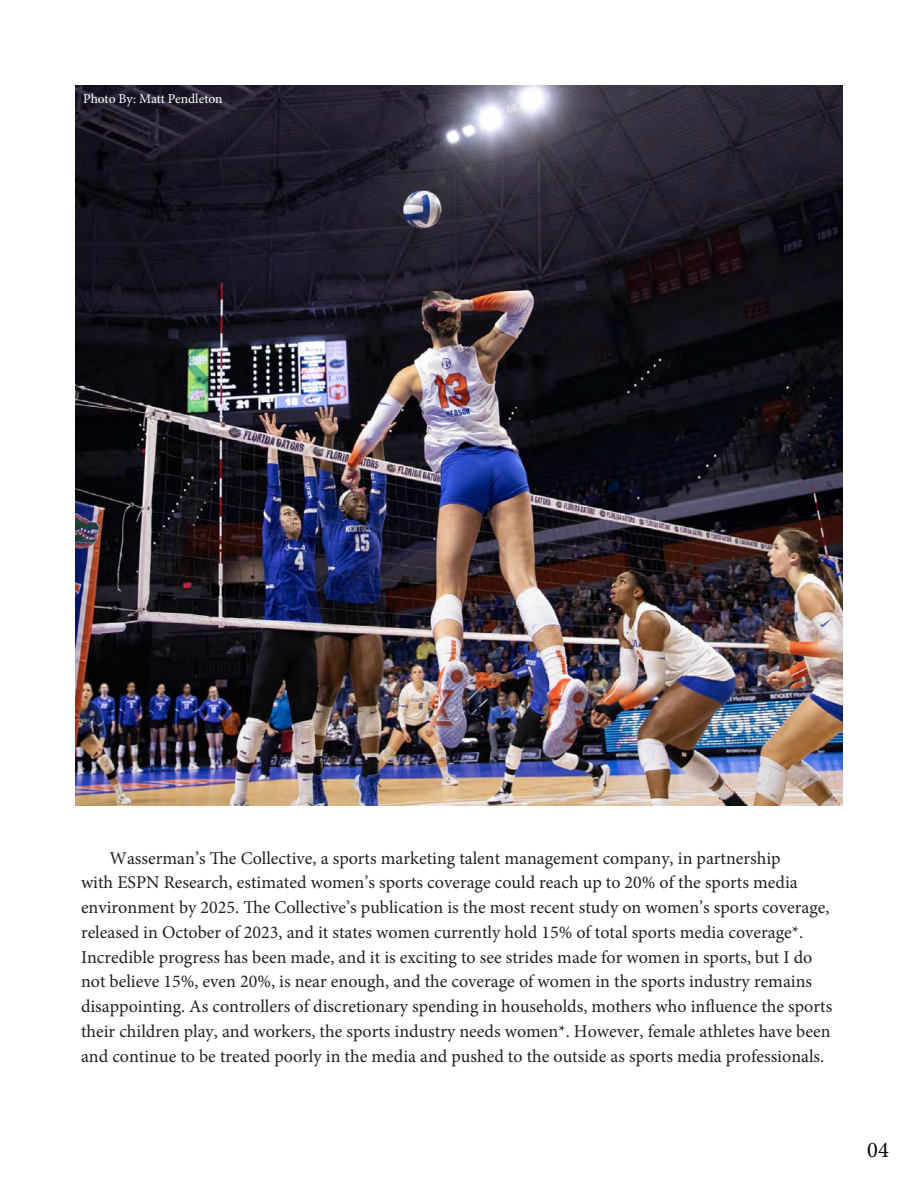
<style>
.page{position:relative;width:918px;height:1188px;background:#fff}
.page>*{position:absolute;margin:0;border:0;box-sizing:border-box;transform-origin:0 0}
.t1{font:22.5px "Minion Pro";color:#060808}
.t2{font:18px/24.8px "Minion Pro";color:#231f20}
.t3{font:13.5px "Minion Pro";letter-spacing:-.005em;color:#fff}
</style>
<div class="page">
<img style="left:75px;top:85px;width:768px;height:720px">
<p class="t3" style="left:83px;top:90px;width:141px">Photo By: Matt Pendleton</p>
<p class="t2" style="left:81px;top:846px;width:753px;text-indent:29px">Wasserman’s The Collective, a sports marketing talent management company, in partnership<br>with ESPN Research, estimated women’s sports coverage could reach up to 20% of the sports media environment by 2025. The Collective’s publication is the most recent study on women’s sports coverage, released in October of 2023, and it states women currently hold 15% of total sports media coverage*.<br>Incredible progress has been made, and it is exciting to see strides made for women in sports, but I do not believe 15%, even 20%, is near enough, and the coverage of women in the sports industry remains disappointing. As controllers of discretionary spending in households, mothers who influence the sports their children play, and workers, the sports industry needs women*. However, female athletes have been and continue to be treated poorly in the media and pushed to the outside as sports media professionals.</p>
<p class="t1" style="left:867px;top:1135px;width:23px">04</p>
</div>
